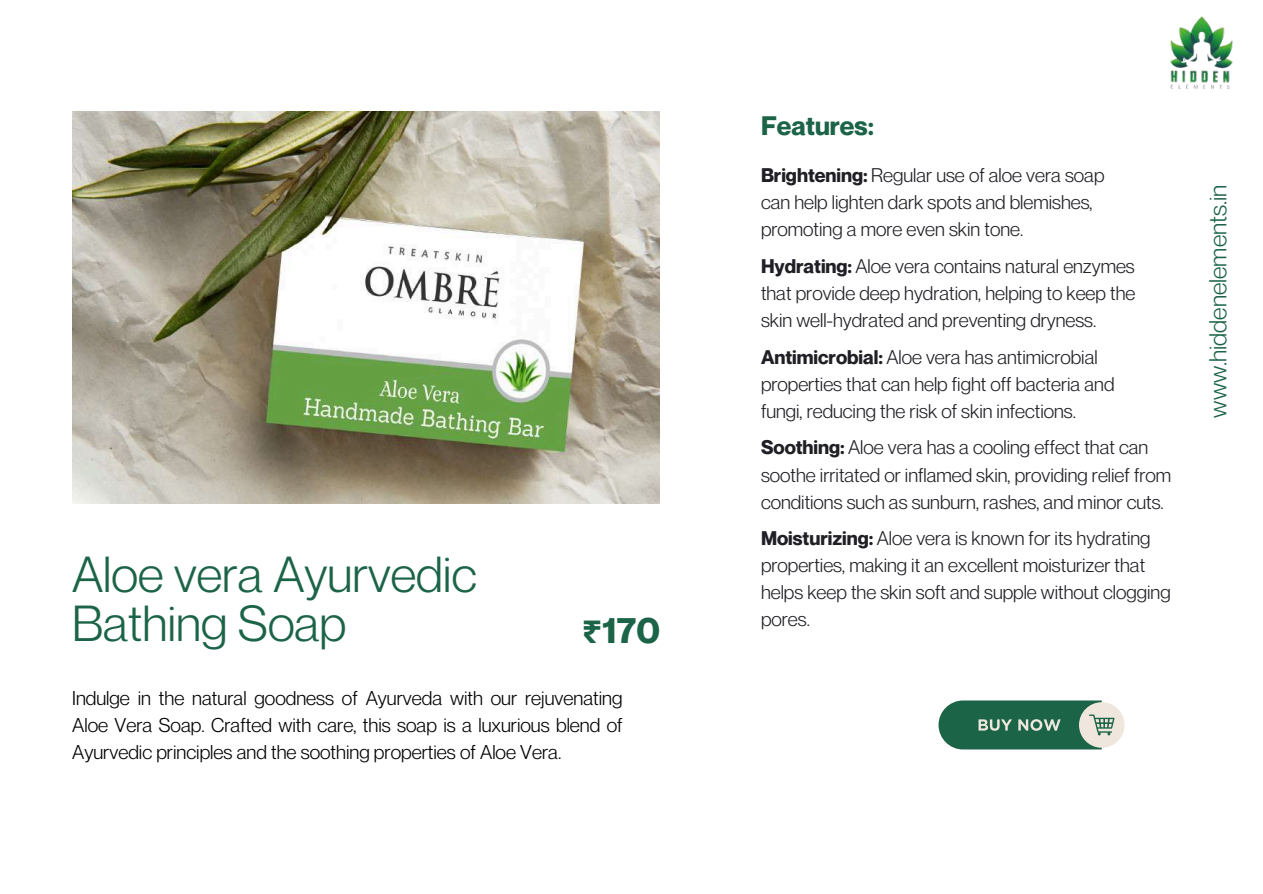
<style>
.page{position:relative;width:1263px;height:894px;background:#fff}
.page>*{position:absolute;margin:0;border:0;box-sizing:border-box;transform-origin:0 0}
.t1{font:49.5px/49.5px "Neue Montreal";color:#1c6447}
.t2{font:700 36px "Neue Montreal";color:#1c6447}
.t3{font:700 26.1px "Neue Montreal";color:#1c6447}
.t4{font:24px "Neue Montreal";color:#1c6447}
.t5{font:19.5px/27px "Neue Montreal";color:#000;text-align:justify}
.t6{font:19.35px/27px "Neue Montreal";color:#201f25}
.s1{font-family:"Noto Sans Gurmukhi"}
.s2{font-weight:700}
</style>
<div class="page">
<img style="left:1171px;top:17px;width:61px;height:72px">
<div style="left:1079px;top:702px;width:45px;height:45px;background:#efe7dd;border-radius:50%"></div>
<svg style="left:938px;top:700px;width:176px;height:49px"></svg>
<img style="left:72px;top:111px;width:588px;height:392px">
<h1 class="t1" style="left:72px;top:548px;width:406px">Aloe vera Ayurvedic<br>Bathing Soap</h1>
<h2 class="t2" style="left:582px;top:607px;width:80px"><span class="s1">₹</span>170</h2>
<p class="t5" style="left:72px;top:683px;width:552px">Indulge in the natural goodness of Ayurveda with our rejuvenating Aloe Vera Soap. Crafted with care, this soap is a luxurious blend of Ayurvedic principles and the soothing properties of Aloe Vera.</p>
<h3 class="t3" style="left:761px;top:110px;width:114px">Features:</h3>
<p class="t6" style="left:761px;top:162px;width:345px"><span class="s2">Brightening:</span> Regular use of aloe vera soap can help lighten dark spots and blemishes, promoting a more even skin tone.</p>
<p class="t6" style="left:761px;top:252px;width:376px;text-align:justify"><span class="s2">Hydrating:</span> Aloe vera contains natural enzymes that provide deep hydration, helping to keep the skin well-hydrated and preventing dryness.</p>
<p class="t6" style="left:761px;top:343px;width:355px"><span class="s2">Antimicrobial:</span> Aloe vera has antimicrobial properties that can help fight off bacteria and fungi, reducing the risk of skin infections.</p>
<p class="t6" style="left:761px;top:433px;width:412px"><span class="s2">Soothing:</span> Aloe vera has a cooling effect that can soothe irritated or inflamed skin, providing relief from conditions such as sunburn, rashes, and minor cuts.</p>
<p class="t6" style="left:761px;top:524px;width:411px"><span class="s2">Moisturizing:</span> Aloe vera is known for its hydrating properties, making it an excellent moisturizer that helps keep the skin soft and supple without clogging pores.</p>
<p class="t4" style="left:1203px;top:417px;width:234px;rotate:-90deg">www.hiddenelements.in</p>
</div>
